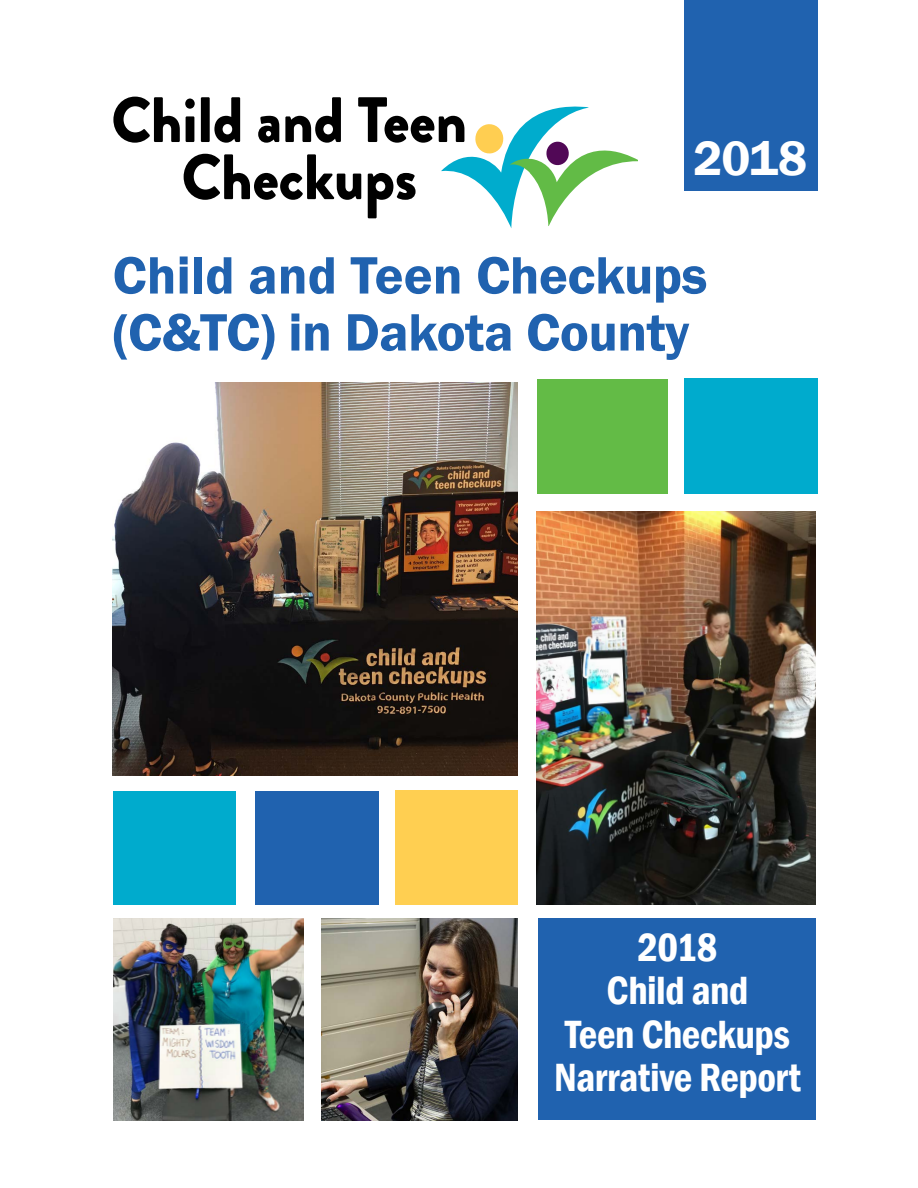
<style>
.page{position:relative;width:918px;height:1188px;background:#fff}
.page>*{position:absolute;margin:0;border:0;box-sizing:border-box;transform-origin:0 0}
.t1{font:600 54.45px/57px "Franklin Gothic";letter-spacing:-.01em;color:#2062af}
.t2{font:600 49.5px "Franklin Gothic";color:#fff}
.t3{font:600 condensed 40.5px/43.5px "Franklin Gothic";letter-spacing:-.01em;color:#fff;text-align:center}
</style>
<div class="page">
<div style="left:685px;top:0;width:133px;height:191px;background:#2062af"></div>
<img style="left:113px;top:382px;width:405px;height:394px">
<img style="left:536px;top:511px;width:279px;height:393px">
<img style="left:322px;top:918px;width:195px;height:202px">
<div style="left:685px;top:378px;width:133px;height:116px;background:#00abcd"></div>
<img style="left:114px;top:918px;width:189px;height:202px">
<div style="left:395px;top:790px;width:123px;height:114px;background:#ffcf51"></div>
<div style="left:537px;top:380px;width:130px;height:114px;background:#63bb46"></div>
<div style="left:255px;top:791px;width:123px;height:113px;background:#2062af"></div>
<div style="left:113px;top:791px;width:123px;height:113px;background:#00abcd"></div>
<div style="left:538px;top:918px;width:278px;height:202px;background:#2062af"></div>
<svg style="left:113px;top:97px;width:525px;height:131px"></svg>
<p class="t2" style="left:694px;top:128px;width:115px">2018</p>
<p class="t1" style="left:113px;top:248px;width:596px">Child and Teen Checkups (C&amp;TC) in Dakota County</p>
<p class="t3" style="left:554px;top:925px;width:248px">2018<br>Child and<br>Teen Checkups<br>Narrative Report</p>
</div>
